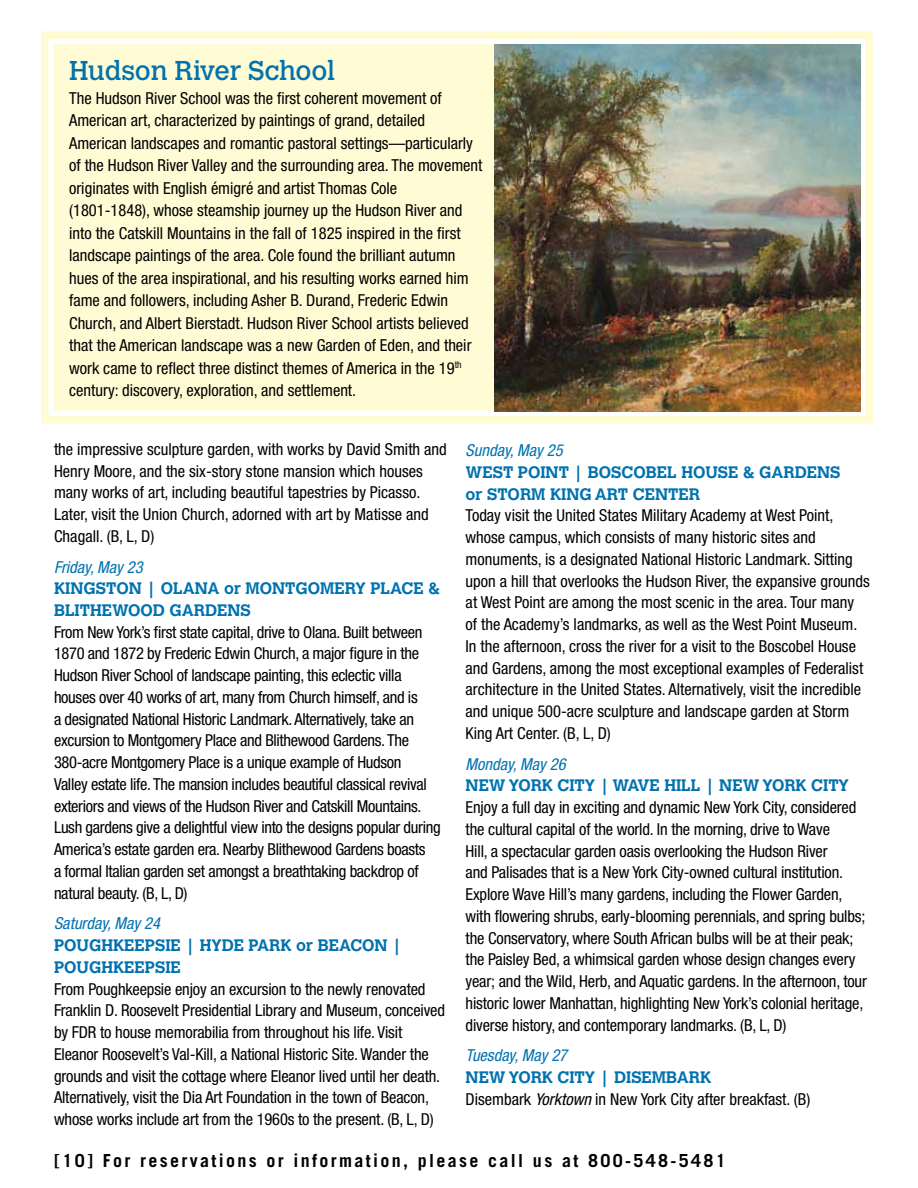
<style>
.page{position:relative;width:918px;height:1188px;background:#fff}
.page>*{position:absolute;margin:0;border:0;box-sizing:border-box;transform-origin:0 0}
.t1{font:27px "Calvert MT Std";letter-spacing:-.01em;color:#0072af}
.t2{font:700 18px "Trade Gothic LT Std";letter-spacing:.13em;color:#000}
.t3{font:condensed 16.5px/21.8px "Helvetica Neue LT Std";letter-spacing:-.01em;color:#000}
.t4{font:700 16.5px/21.8px "Calvert MT Std";color:#0072af}
.t5{font:italic condensed 16.5px "Helvetica Neue LT Std";color:#0072af}
.s1{font-style:italic}
</style>
<div class="page">
<svg style="left:41px;top:31px;width:832px;height:393px;background:#fefbd6"></svg>
<img style="left:495px;top:44px;width:365px;height:367px">
<h1 class="t1" style="left:69px;top:55px;width:267px">Hudson River School</h1>
<p class="t3" style="left:69px;top:87px;width:415px;line-height:22.5px">The Hudson River School was the first coherent movement of American art, characterized by paintings of grand, detailed American landscapes and romantic pastoral settings—particularly of the Hudson River Valley and the surrounding area. The movement originates with English émigré and artist Thomas Cole<br>(1801-1848), whose steamship journey up the Hudson River and into the Catskill Mountains in the fall of 1825 inspired in the first landscape paintings of the area. Cole found the brilliant autumn hues of the area inspirational, and his resulting works earned him fame and followers, including Asher B. Durand, Frederic Edwin Church, and Albert Bierstadt. Hudson River School artists believed that the American landscape was a new Garden of Eden, and their work came to reflect three distinct themes of America in the 19<sup>th </sup>century: discovery, exploration, and settlement.</p>
<p class="t3" style="left:54px;top:438px;width:394px">the impressive sculpture garden, with works by David Smith and Henry Moore, and the six-story stone mansion which houses many works of art, including beautiful tapestries by Picasso.<br>Later, visit the Union Church, adorned with art by Matisse and Chagall. (B, L, D)</p>
<p class="t5" style="left:54px;top:557px;width:90px">Friday, May 23</p>
<p class="t4" style="left:54px;top:577px;width:279px">KINGSTON | OLANA or MONTGOMER</p>
<p class="t4" style="left:356px;top:577px;width:86px">Y PLACE &amp;</p>
<p class="t4" style="left:54px;top:599px;width:176px">BLITHEWOOD GARDENS</p>
<p class="t3" style="left:54px;top:621px;width:388px">From New York’s first state capital, drive to Olana. Built between 1870 and 1872 by Frederic Edwin Church, a major figure in the Hudson River School of landscape painting, this eclectic villa houses over 40 works of art, many from Church himself, and is<br>a designated National Historic Landmark. Alternatively, take an excursion to Montgomery Place and Blithewood Gardens. The 380-acre Montgomery Place is a unique example of Hudson<br>Valley estate life. The mansion includes beautiful classical revival exteriors and views of the Hudson River and Catskill Mountains.<br>Lush gardens give a delightful view into the designs popular during America’s estate garden era. Nearby Blithewood Gardens boasts<br>a formal Italian garden set amongst a breathtaking backdrop of natural beauty. (B, L, D)</p>
<p class="t5" style="left:54px;top:914px;width:108px">Saturday, May 24</p>
<p class="t4" style="left:54px;top:934px;width:81px">POUGHKEEPSIE</p>
<p class="t4" style="left:185px;top:934px;width:218px">| HYDE PARK or BEACON |</p>
<p class="t4" style="left:54px;top:956px;width:81px">POUGHKEEPSIE</p>
<p class="t3" style="left:54px;top:978px;width:393px">From Poughkeepsie enjoy an excursion to the newly renovated Franklin D. Roosevelt Presidential Library and Museum, conceived by FDR to house memorabilia from throughout his life. Visit Eleanor Roosevelt’s Val-Kill, a National Historic Site. Wander the grounds and visit the cottage where Eleanor lived until her death.<br>Alternatively, visit the Dia Art Foundation in the town of Beacon, whose works include art from the 1960s to the present. (B, L, D)</p>
<p class="t5" style="left:466px;top:441px;width:99px">Sunday, May 25</p>
<p class="t4" style="left:466px;top:461px;width:28px">WEST</p>
<p class="t4" style="left:518px;top:461px;width:33px">POINT</p>
<p class="t4" style="left:466px;top:461px;width:354px;text-indent:108px">| BOSCOBEL HOUSE &amp; GARDENS or STORM KING ART CENTER</p>
<p class="t3" style="left:466px;top:505px;width:406px">Today visit the United States Military Academy at West Point, whose campus, which consists of many historic sites and monuments, is a designated National Historic Landmark. Sitting upon a hill that overlooks the Hudson River, the expansive grounds at West Point are among the most scenic in the area. Tour many of the Academy’s landmarks, as well as the West Point Museum.<br>In the afternoon, cross the river for a visit to the Boscobel House and Gardens, among the most exceptional examples of Federalist architecture in the United States. Alternatively, visit the incredible and unique 500-acre sculpture and landscape garden at Storm King Art Center. (B, L, D)</p>
<p class="t5" style="left:466px;top:754px;width:102px">Monday, May 26</p>
<p class="t4" style="left:466px;top:774px;width:385px">NEW YORK CITY | WAVE HILL | NEW YORK CITY</p>
<p class="t3" style="left:466px;top:796px;width:403px">Enjoy a full day in exciting and dynamic New York City, considered the cultural capital of the world. In the morning, drive to Wave<br>Hill, a spectacular garden oasis overlooking the Hudson River<br>and Palisades that is a New York City-owned cultural institution.<br>Explore Wave Hill’s many gardens, including the Flower Garden, with flowering shrubs, early-blooming perennials, and spring bulbs; the Conservatory, where South African bulbs will be at their peak; the Paisley Bed, a whimsical garden whose design changes every year; and the Wild, Herb, and Aquatic gardens. In the afternoon, tour historic lower Manhattan, highlighting New York’s colonial heritage, diverse history, and contemporary landmarks. (B, L, D)</p>
<p class="t5" style="left:466px;top:1046px;width:103px">Tuesday, May 27</p>
<p class="t4" style="left:466px;top:1066px;width:172px">NEW YORK CITY | DISEM</p>
<p class="t4" style="left:666px;top:1066px;width:47px">BARK</p>
<p class="t3" style="left:466px;top:1088px;width:346px">Disembark <span class="s1">Yorktown</span> in New York City after breakfast. (B)</p>
<p class="t2" style="left:54px;top:1149px;width:673px">[10] For reservations or information, please call us at 800-548-5481</p>
</div>
